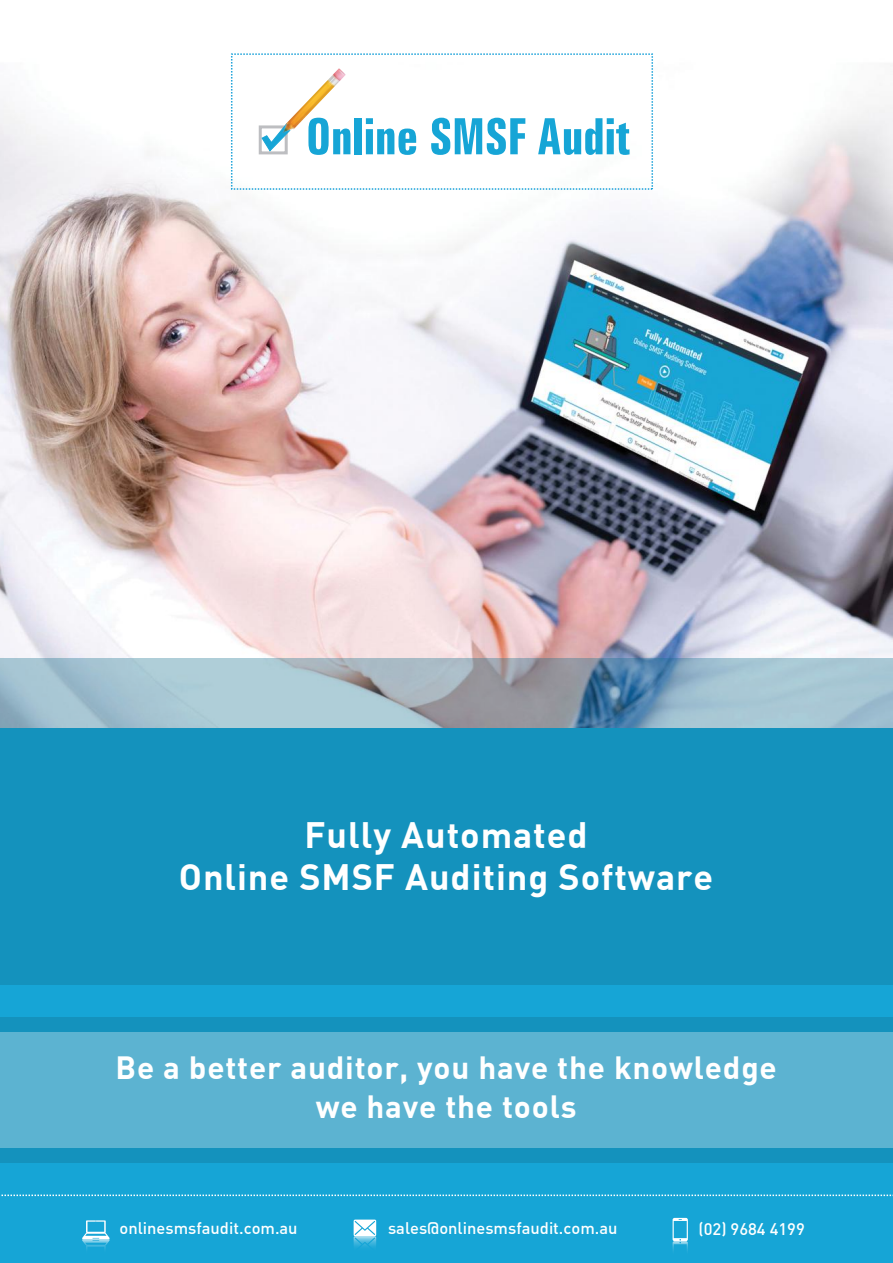
<style>
.page{position:relative;width:893px;height:1263px;background:#fff}
.page>*{position:absolute;margin:0;border:0;box-sizing:border-box;transform-origin:0 0}
.t1{font:700 extra-condensed 50.1px "Zurich BT";color:#16a5d6}
.t2{font:700 36px/42px "DINOT";letter-spacing:.025em;color:#fff;text-align:center}
.t3{font:700 31.5px/39px "DINOT";letter-spacing:.025em;color:#fff;text-align:center}
.t4{font:500 16.5px "DINOT";color:#fff}
</style>
<div class="page">
<div style="left:0;top:728px;width:893px;height:535px;background:#16a5d6"></div>
<div style="left:0;top:1017px;width:893px;height:145px;background:#1492bd"></div>
<img style="left:0;top:105px;width:893px;height:553px">
<div style="left:0;top:1032px;width:893px;height:116px;background:#5cb3d1"></div>
<svg style="left:0;top:658px;width:893px;height:327px;background:#3099be"></svg>
<div style="left:259px;top:125px;width:29px;height:29px;border:3px solid #bdbec1"></div>
<svg style="left:262px;top:124px;width:28px;height:27px"></svg>
<img style="left:280px;top:68px;width:66px;height:69px">
<svg style="left:673px;top:1218px;width:15px;height:34px"></svg>
<svg style="left:354px;top:1219px;width:22px;height:28px"></svg>
<svg style="left:82px;top:1220px;width:28px;height:30px"></svg>
<svg style="left:1px;top:1194px;width:892px;height:2px"></svg>
<h1 class="t1" style="left:306px;top:108px;width:325px">Online SMSF Audit</h1>
<h2 class="t2" style="left:179px;top:812px;width:536px">Fully Automated<br>Online SMSF Auditing Software</h2>
<h3 class="t3" style="left:116px;top:1047px;width:663px">Be a better auditor, you have the knowledge we have the tools</h3>
<p class="t4" style="left:119px;top:1217px;width:180px">onlinesmsfaudit.com.au</p>
<p class="t4" style="left:388px;top:1217px;width:231px">sales@onlinesmsfaudit.com.au</p>
<p class="t4" style="left:699px;top:1219px;width:108px">(02) 9684 4199</p>
</div>
